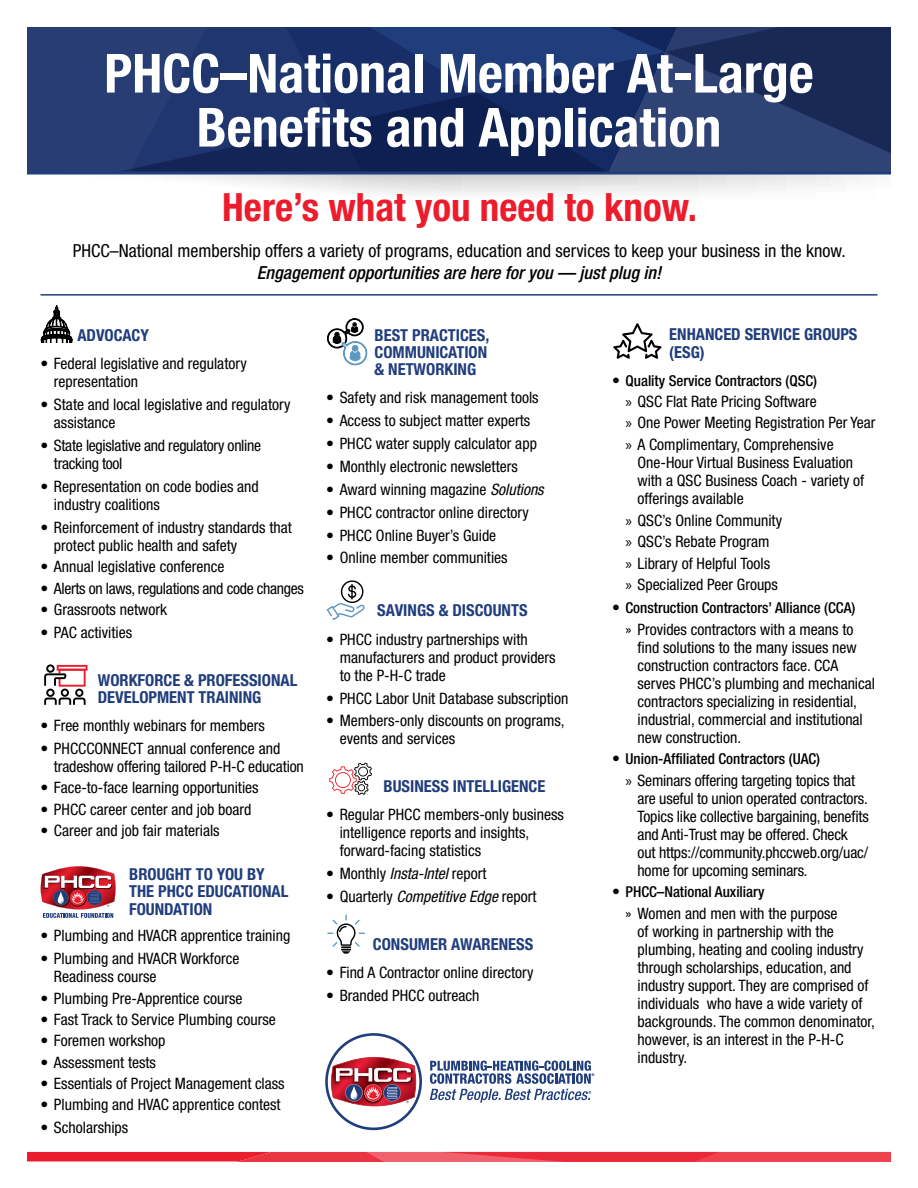
<style>
.page{position:relative;width:918px;height:1188px;background:#fff}
.page>*{position:absolute;margin:0;border:0;box-sizing:border-box;transform-origin:0 0}
.t1{font:700 condensed 54px/54px "Helvetica Neue LT Std";color:#fff;text-align:center}
.t2{font:700 condensed 39px "Helvetica Neue LT Std";color:#ed1c2c}
.t3{font:condensed 18px "Helvetica Neue LT Std";color:#000}
.t4{font:italic 500 condensed 18px "Helvetica Neue LT Std";color:#000}
.t5{font:700 condensed 16.5px/17.2px "Helvetica Neue LT Std";color:#203d7c}
.t6{font:condensed 15.75px/18px "Helvetica Neue LT Std";color:#000}
.t7{font:condensed 15.75px/18px "Helvetica Neue LT Std";letter-spacing:-.02em;color:#000}
.t8{font:500 condensed 15px "Helvetica Neue LT Std";color:#000}
.s1{font-style:italic}
.s2{font-weight:400;font-size:15.75px}
.s3{font-family:"Myriad Pro";font-stretch:normal}
</style>
<div class="page">
<svg style="left:180px;top:175px;width:680px;height:19px"></svg>
<svg style="left:609px;top:27px;width:282px;height:145px;background:#233667"></svg>
<svg style="left:27px;top:27px;width:582px;height:145px;background:#1b3169"></svg>
<hr style="left:27px;top:172px;width:864px;height:3px;background:#203d7c">
<svg style="left:27px;top:1152px;width:864px;height:9px;background:#eb3543"></svg>
<svg style="left:325px;top:1033px;width:97px;height:97px"></svg>
<svg style="left:430px;top:1061px;width:164px;height:42px"></svg>
<svg style="left:41px;top:306px;width:31px;height:36px"></svg>
<svg style="left:44px;top:664px;width:44px;height:41px"></svg>
<svg style="left:41px;top:866px;width:75px;height:52px"></svg>
<svg style="left:327px;top:318px;width:40px;height:47px"></svg>
<svg style="left:327px;top:580px;width:38px;height:40px"></svg>
<svg style="left:329px;top:763px;width:43px;height:32px"></svg>
<svg style="left:327px;top:914px;width:38px;height:40px"></svg>
<hr style="left:40px;top:294px;width:838px;height:2px;background:#203d7c">
<svg style="left:613px;top:323px;width:49px;height:36px"></svg>
<h1 class="t1" style="left:104px;top:46px;width:711px">PHCC–National Member At-Large<br>Benefits and Application</h1>
<h2 class="t2" style="left:222px;top:184px;width:476px">Here’s what you need to know.</h2>
<p class="t3" style="left:73px;top:240px;width:775px">PHCC–National membership offers a variety of programs, education and services to keep your business in the know.</p>
<p class="t4" style="left:257px;top:262px;width:406px">Engagement opportunities are here for you — just plug in!</p>
<p class="t5" style="left:77px;top:326px;width:73px">ADVOCACY</p>
<p class="t6" style="left:54px;top:355px;width:194px;text-indent:-13px">• Federal legislative and regulatory representation</p>
<p class="t6" style="left:54px;top:396px;width:238px;text-indent:-13px">• State and local legislative and regulatory assistance</p>
<p class="t7" style="left:54px;top:436px;width:209px;text-indent:-13px">• State legislative and regulatory online tracking tool</p>
<p class="t6" style="left:54px;top:477px;width:206px;text-indent:-13px">• Representation on code bodies and industry coalitions</p>
<p class="t6" style="left:54px;top:518px;width:239px;text-indent:-13px">• Reinforcement of industry standards that protect public health and safety</p>
<p class="t6" style="left:40px;top:558px;width:185px">• Annual legislative conference</p>
<p class="t7" style="left:40px;top:579px;width:265px">• Alerts on laws, regulations and code changes</p>
<p class="t6" style="left:40px;top:600px;width:128px">• Grassroots network</p>
<p class="t6" style="left:40px;top:623px;width:93px">• PAC activities</p>
<p class="t5" style="left:98px;top:671px;width:201px">WORKFORCE &amp; PROFESSIONAL<br>DEVELOPMENT TRAINING</p>
<p class="t6" style="left:40px;top:716px;width:226px">• Free monthly webinars for members</p>
<p class="t6" style="left:54px;top:739px;width:251px;text-indent:-13px">• PHCCCONNECT annual conference and tradeshow offering tailored P-H-C education</p>
<p class="t6" style="left:40px;top:779px;width:220px">• Face-to-face learning opportunities</p>
<p class="t6" style="left:40px;top:800px;width:212px">• PHCC career center and job board</p>
<p class="t6" style="left:40px;top:821px;width:181px">• Career and job fair materials</p>
<p class="t5" style="left:129px;top:865px;width:161px">BROUGHT TO YOU BY<br>THE PHCC EDUCATIONAL<br>FOUNDATION</p>
<p class="t6" style="left:40px;top:927px;width:251px">• Plumbing and HVACR apprentice training</p>
<p class="t6" style="left:54px;top:949px;width:187px;text-indent:-13px">• Plumbing and HVACR Workforce<br>Readiness course</p>
<p class="t6" style="left:40px;top:989px;width:203px">• Plumbing Pre-Apprentice course</p>
<p class="t6" style="left:40px;top:1010px;width:237px">• Fast Track to Service Plumbing course</p>
<p class="t6" style="left:40px;top:1032px;width:127px">• Foremen workshop</p>
<p class="t6" style="left:40px;top:1053px;width:117px">• Assessment tests</p>
<p class="t6" style="left:40px;top:1074px;width:246px">• Essentials of Project Management class</p>
<p class="t6" style="left:40px;top:1096px;width:242px">• Plumbing and HVAC apprentice contest</p>
<p class="t6" style="left:40px;top:1118px;width:89px">• Scholarships</p>
<p class="t5" style="left:375px;top:326px;width:116px">BEST PRACTICES,<br>COMMUNICATION &amp; NETWORKING</p>
<p class="t6" style="left:326px;top:389px;width:214px">• Safety and risk management tools</p>
<p class="t6" style="left:326px;top:412px;width:205px">• Access to subject matter experts</p>
<p class="t6" style="left:326px;top:434px;width:212px">• PHCC water supply calculator app</p>
<p class="t6" style="left:326px;top:457px;width:193px">• Monthly electronic newsletters</p>
<p class="t6" style="left:326px;top:480px;width:219px">• Award winning magazine <span class="s1">Solutions</span></p>
<p class="t6" style="left:326px;top:503px;width:204px">• PHCC contractor online directory</p>
<p class="t6" style="left:326px;top:526px;width:172px">• PHCC Online Buyer’s Guide</p>
<p class="t6" style="left:326px;top:549px;width:183px">• Online member communities</p>
<p class="t5" style="left:377px;top:602px;width:152px">SAVINGS &amp; DISCOUNTS</p>
<p class="t6" style="left:340px;top:630px;width:217px;text-indent:-13px">• PHCC industry partnerships with manufacturers and product providers to the P-H-C trade</p>
<p class="t6" style="left:326px;top:689px;width:244px">• PHCC Labor Unit Database subscription</p>
<p class="t6" style="left:340px;top:712px;width:227px;text-indent:-13px">• Members-only discounts on programs, events and services</p>
<p class="t5" style="left:384px;top:777px;width:163px">BUSINESS INTELLIGENCE</p>
<p class="t6" style="left:340px;top:806px;width:226px;text-indent:-13px">• Regular PHCC members-only business intelligence reports and insights, forward-facing statistics</p>
<p class="t6" style="left:326px;top:865px;width:162px">• Monthly <span class="s1">Insta-Intel</span> report</p>
<p class="t6" style="left:326px;top:887px;width:212px">• Quarterly <span class="s1">Competitive Edge</span> report</p>
<p class="t5" style="left:373px;top:935px;width:162px">CONSUMER AWARENESS</p>
<p class="t6" style="left:326px;top:963px;width:209px">• Find A Contractor online directory</p>
<p class="t6" style="left:326px;top:986px;width:155px">• Branded PHCC outreach</p>
<p class="t5" style="left:669px;top:326px;width:190px">ENHANCED SERVICE GROUPS (ESG)</p>
<p class="t8" style="left:612px;top:372px;width:207px"><span class="s2">•</span> Quality Service Contractors (QSC)</p>
<p class="t6" style="left:626px;top:391px;width:251px;line-height:20.7px"><span class="s3">»</span> QSC Flat Rate Pricing Software<br><span class="s3">»</span> One Power Meeting Registration Per Year</p>
<p class="t6" style="left:638px;top:436px;width:228px;text-indent:-12px"><span class="s3">»</span> A Complimentary, Comprehensive<br>One-Hour Virtual Business Evaluation with a QSC Business Coach - variety of offerings available</p>
<p class="t6" style="left:626px;top:509px;width:158px;line-height:21.5px"><span class="s3">»</span> QSC’s Online Community <span class="s3">»</span> QSC’s Rebate Program<br><span class="s3">»</span> Library of Helpful Tools<br><span class="s3">»</span> Specialized Peer Groups</p>
<p class="t8" style="left:612px;top:599px;width:245px"><span class="s2">•</span> Construction Contractors’ Alliance (CCA)</p>
<p class="t6" style="left:638px;top:620px;width:239px;text-indent:-12px">» Provides contractors with a means to find solutions to the many issues new construction contractors face. CCA serves PHCC’s plumbing and mechanical contractors specializing in residential, industrial, commercial and institutional new construction.</p>
<p class="t8" style="left:612px;top:750px;width:210px"><span class="s2">•</span> Union-Affiliated Contractors (UAC)</p>
<p class="t6" style="left:638px;top:771px;width:233px;text-indent:-12px"><span class="s3">»</span> Seminars offering targeting topics that are useful to union operated contractors.<br>Topics like collective bargaining, benefits and Anti-Trust may be offered. Check out https://community.phccweb.org/uac/ home for upcoming seminars.</p>
<p class="t8" style="left:612px;top:883px;width:154px"><span class="s2">•</span> PHCC–National Auxiliary</p>
<p class="t6" style="left:638px;top:904px;width:239px;text-indent:-12px">» Women and men with the purpose<br>of working in partnership with the plumbing, heating and cooling industry through scholarships, education, and industry support. They are comprised of individuals who have a wide variety of backgrounds. The common denominator, however, is an interest in the P-H-C industry.</p>
</div>
